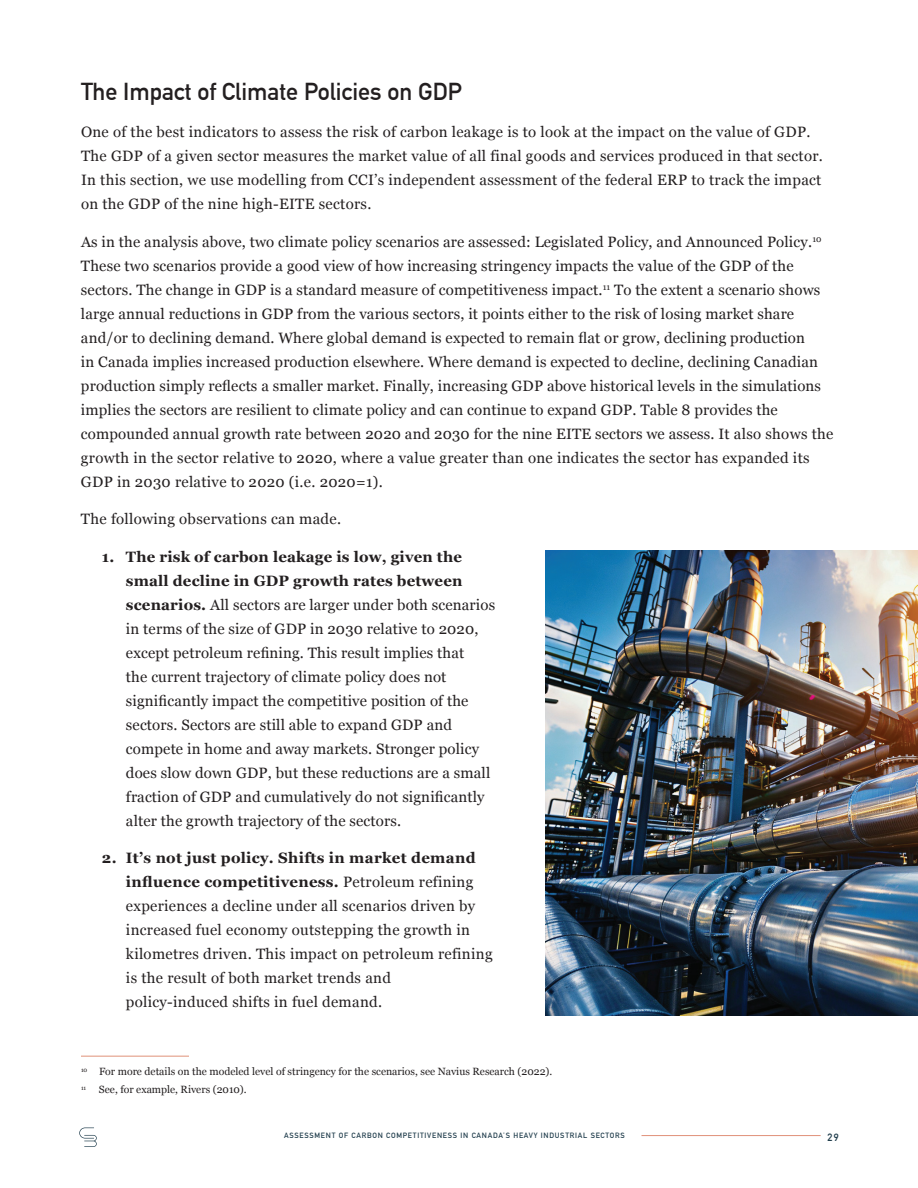
<style>
.page{position:relative;width:918px;height:1188px;background:#fff}
.page>*{position:absolute;margin:0;border:0;box-sizing:border-box;transform-origin:0 0}
.t1{font:700 24px "DIN Alternate";color:#231f20}
.t2{font:15px/24px "Georgia";letter-spacing:.01em;color:#231f20}
.t3{font:10.5px/18px "Georgia";color:#231f20}
.t4{font:700 10.5px "DIN Alternate";color:#213e4d}
.t5{font:700 7.5px "DIN Alternate";letter-spacing:.1em;color:#213e4d}
.s1{font-weight:700}
</style>
<div class="page">
<svg style="left:79px;top:1128px;width:18px;height:19px"></svg>
<hr style="left:642px;top:1135px;width:179px;height:1px;background:#e09179">
<hr style="left:81px;top:1056px;width:108px;height:1px;background:#e09179">
<img style="left:545px;top:551px;width:373px;height:464px">
<h1 class="t1" style="left:81px;top:73px;width:383px">The Impact of Climate Policies on GDP</h1>
<p class="t2" style="left:81px;top:119px;width:743px">One of the best indicators to assess the risk of carbon leakage is to look at the impact on the value of GDP.<br>The GDP of a given sector measures the market value of all final goods and services produced in that sector.<br>In this section, we use modelling from CCI’s independent assessment of the federal ERP to track the impact on the GDP of the nine high-EITE sectors.</p>
<p class="t2" style="left:81px;top:229px;width:754px">As in the analysis above, two climate policy scenarios are assessed: Legislated Policy, and Announced Policy.<sup>10<br></sup>These two scenarios provide a good view of how increasing stringency impacts the value of the GDP of the sectors. The change in GDP is a standard measure of competitiveness impact.<sup>11</sup> To the extent a scenario shows large annual reductions in GDP from the various sectors, it points either to the risk of losing market share and/or to declining demand. Where global demand is expected to remain flat or grow, declining production<br>in Canada implies increased production elsewhere. Where demand is expected to decline, declining Canadian production simply reflects a smaller market. Finally, increasing GDP above historical levels in the simulations implies the sectors are resilient to climate policy and can continue to expand GDP. Table 8 provides the compounded annual growth rate between 2020 and 2030 for the nine EITE sectors we assess. It also shows the growth in the sector relative to 2020, where a value greater than one indicates the sector has expanded its GDP in 2030 relative to 2020 (i.e. 2020=1).</p>
<p class="t2" style="left:81px;top:506px;width:262px">The following observations can made.</p>
<p class="t2" style="left:126px;top:544px;width:371px;text-indent:-24px"><span class="s1">1. The risk of carbon leakage is low, given the small decline in GDP growth rates between scenarios.</span> All sectors are larger under both scenarios in terms of the size of GDP in 2030 relative to 2020, except petroleum refining. This result implies that<br>the current trajectory of climate policy does not significantly impact the competitive position of the sectors. Sectors are still able to expand GDP and compete in home and away markets. Stronger policy does slow down GDP, but these reductions are a small fraction of GDP and cumulatively do not significantly alter the growth trajectory of the sectors.</p>
<p class="t2" style="left:126px;top:845px;width:368px;text-indent:-24px"><span class="s1">2. It’s not just policy. Shifts in market demand influence competitiveness.</span> Petroleum refining experiences a decline under all scenarios driven by increased fuel economy outstepping the growth in kilometres driven. This impact on petroleum refining is the result of both market trends and policy-induced shifts in fuel demand.</p>
<p class="t3" style="left:81px;top:1062px;width:473px"><sup>10</sup> For more details on the modeled level of stringency for the scenarios, see Navius Research (2022).<br><sup>11</sup> See, for example, Rivers (2010).</p>
<p class="t5" style="left:284px;top:1129px;width:342px">ASSESSMENT OF CARBON COMPETITIVENESS IN CANADA’S HEAVY INDUSTRIAL SECTORS</p>
<p class="t4" style="left:828px;top:1129px;width:13px">29</p>
</div>
